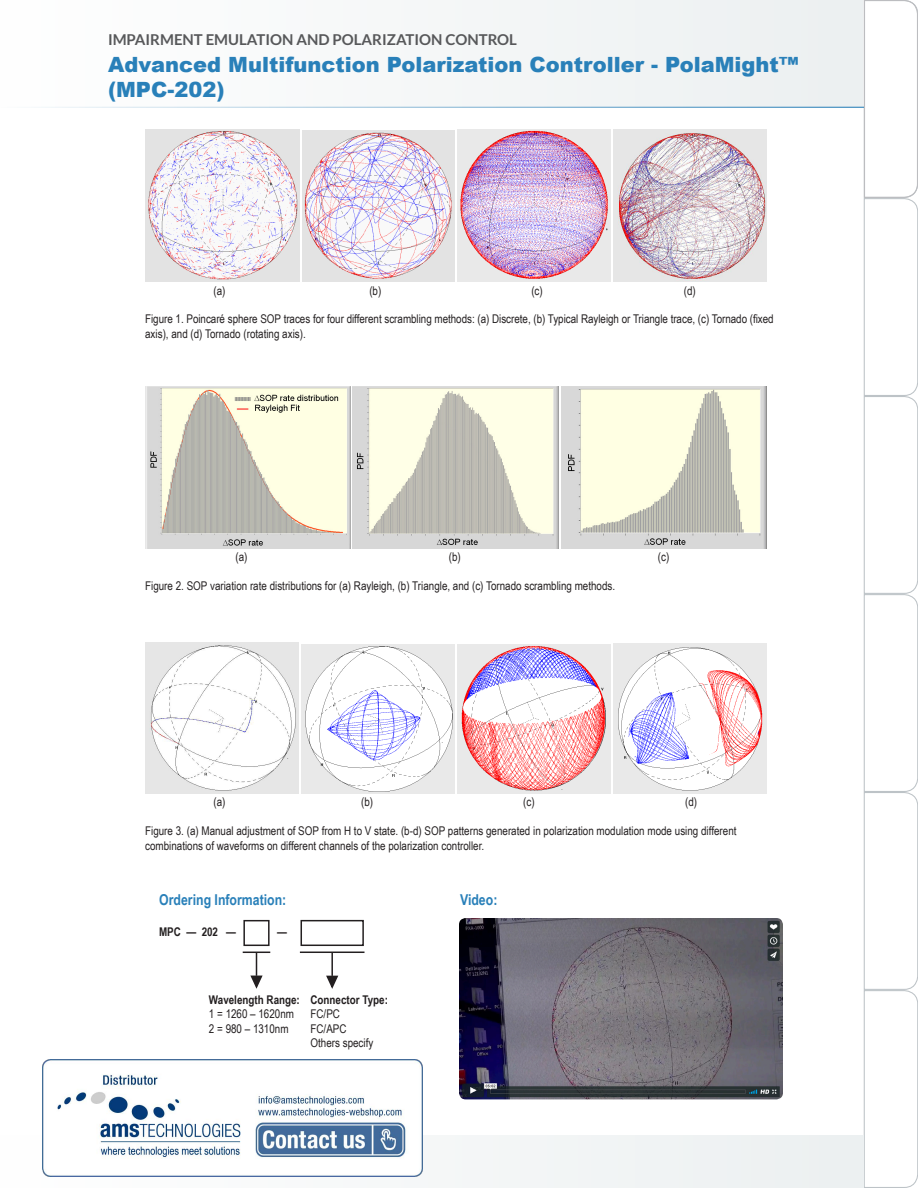
<style>
.page{position:relative;width:918px;height:1188px;background:#fff}
.page>*{position:absolute;margin:0;border:0;box-sizing:border-box;transform-origin:0 0}
.t1{font:900 21px/25.2px "Arial";color:#2980b9}
.t2{font:700 15px "Lato";color:#57585a}
.t3{font:700 15px "Arial Narrow";color:#2980b9}
.t4{font:12px/14.4px "Arial Narrow";color:#231f20}
.t5{font:700 12px "Arial Narrow";color:#231f20}
</style>
<div class="page">
<div style="left:0;top:1135px;width:864px;height:53px;background:#ecf0f1"></div>
<svg style="left:863px;top:0;width:55px;height:1188px"></svg>
<div style="left:0;top:0;width:863px;height:108px;background:#f5f7f7"></div>
<hr style="left:0;top:107px;width:864px;height:1px;background:#2980b9">
<img style="left:145px;top:643px;width:153px;height:151px">
<img style="left:301px;top:644px;width:153px;height:150px">
<img style="left:457px;top:644px;width:154px;height:150px">
<img style="left:613px;top:643px;width:154px;height:151px">
<img style="left:145px;top:386px;width:205px;height:162px">
<img style="left:353px;top:386px;width:205px;height:162px">
<img style="left:561px;top:386px;width:206px;height:162px">
<img style="left:145px;top:130px;width:155px;height:152px">
<img style="left:302px;top:130px;width:153px;height:152px">
<img style="left:457px;top:130px;width:154px;height:152px">
<img style="left:613px;top:130px;width:154px;height:152px">
<div style="left:243px;top:920px;width:27px;height:26px;border:2px solid #231f20"></div>
<svg style="left:243px;top:952px;width:27px;height:37px"></svg>
<div style="left:301px;top:920px;width:63px;height:26px;border:2px solid #231f20"></div>
<hr style="left:300px;top:952px;width:65px;height:1px;background:#231f20">
<hr style="left:331px;top:953px;width:2px;height:23px;background:#231f20">
<svg style="left:326px;top:975px;width:13px;height:14px"></svg>
<img style="left:459px;top:918px;width:324px;height:181px">
<img style="left:43px;top:1060px;width:379px;height:117px">
<p class="t2" style="left:108px;top:31px;width:410px">IMPAIRMENT EMULATION AND POLARIZATION CONTROL</p>
<h1 class="t1" style="left:108px;top:51px;width:692px">Advanced Multifunction Polarization Controller - PolaMight™ (MPC-202)</h1>
<p class="t4" style="left:214px;top:283px;width:14px">(a)</p>
<p class="t4" style="left:369px;top:283px;width:14px">(b)</p>
<p class="t4" style="left:531px;top:283px;width:13px">(c)</p>
<p class="t4" style="left:684px;top:283px;width:14px">(d)</p>
<p class="t4" style="left:145px;top:312px;width:630px">Figure 1. Poincaré sphere SOP traces for four different scrambling methods: (a) Discrete, (b) Typical Rayleigh or Triangle trace, (c) Tornado (fixed axis), and (d) Tornado (rotating axis).</p>
<p class="t4" style="left:235px;top:549px;width:14px">(a)</p>
<p class="t4" style="left:449px;top:549px;width:14px">(b)</p>
<p class="t4" style="left:658px;top:549px;width:13px">(c)</p>
<p class="t4" style="left:145px;top:578px;width:472px">Figure 2. SOP variation rate distributions for (a) Rayleigh, (b) Triangle, and (c) Tornado scrambling methods.</p>
<p class="t4" style="left:213px;top:795px;width:14px">(a)</p>
<p class="t4" style="left:361px;top:795px;width:14px">(b)</p>
<p class="t4" style="left:523px;top:795px;width:13px">(c)</p>
<p class="t4" style="left:685px;top:795px;width:14px">(d)</p>
<p class="t4" style="left:145px;top:823px;width:593px">Figure 3. (a) Manual adjustment of SOP from H to V state. (b-d) SOP patterns generated in polarization modulation mode using different combinations of waveforms on different channels of the polarization controller.</p>
<p class="t3" style="left:159px;top:888px;width:129px">Ordering Information:</p>
<p class="t3" style="left:460px;top:888px;width:39px">Video:</p>
<p class="t5" style="left:159px;top:923px;width:79px">MPC — 202 —</p>
<p class="t5" style="left:277px;top:923px;width:11px">—</p>
<p class="t5" style="left:209px;top:991px;width:92px">Wavelength Range:</p>
<p class="t4" style="left:209px;top:1007px;width:87px">1 = 1260 – 1620nm<br>2 = 980 – 1310nm</p>
<p class="t5" style="left:311px;top:991px;width:79px">Connector Type:</p>
<p class="t4" style="left:311px;top:1007px;width:64px">FC/PC<br>FC/APC<br>Others specify</p>
</div>
